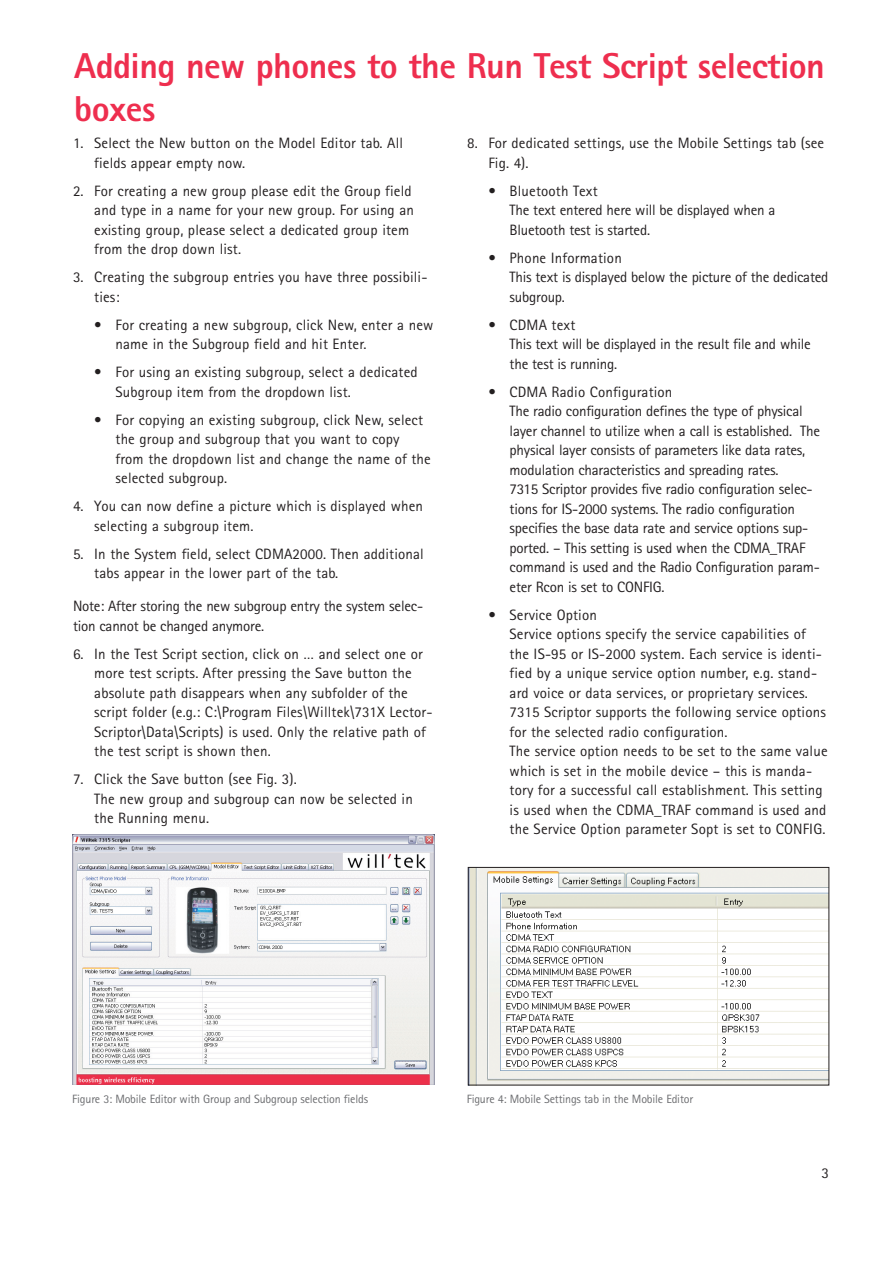
<style>
.page{position:relative;width:893px;height:1263px;background:#fff}
.page>*{position:absolute;margin:0;border:0;box-sizing:border-box;transform-origin:0 0}
.t1{font:800 36px/43.2px "Agfa Rotis Sans Serif";letter-spacing:-.015em;color:#ee2e4e}
.t2{font:15px/19.5px "Agfa Rotis Sans Serif";letter-spacing:.01em;color:#231f20}
.t3{font:15px/19.5px "Agfa Rotis Sans Serif";letter-spacing:-.015em;color:#231f20}
.t4{font:12px "Agfa Rotis Sans Serif";letter-spacing:-.015em;color:#6c6d70}
</style>
<div class="page">
<img style="left:72px;top:834px;width:362px;height:251px">
<img style="left:470px;top:869px;width:357px;height:214px">
<div style="left:468px;top:867px;width:361px;height:218px;border:1px solid #231f20"></div>
<h1 class="t1" style="left:74px;top:48px;width:752px">Adding new phones to the Run Test Script selection boxes</h1>
<p class="t2" style="left:94px;top:135px;width:310px;text-indent:-21px">1. Select the New button on the Model Editor tab. All fields appear empty now.</p>
<p class="t2" style="left:94px;top:182px;width:321px;text-indent:-21px">2. For creating a new group please edit the Group field and type in a name for your new group. For using an existing group, please select a dedicated group item from the drop down list.</p>
<p class="t2" style="left:94px;top:269px;width:335px;text-indent:-21px">3. Creating the subgroup entries you have three possibili&shy;ties:</p>
<p class="t2" style="left:116px;top:316px;width:319px;text-indent:-21px">• For creating a new subgroup, click New, enter a new name in the Subgroup field and hit Enter.</p>
<p class="t2" style="left:116px;top:364px;width:304px;text-indent:-21px">• For using an existing subgroup, select a dedicated<br>Subgroup item from the dropdown list.</p>
<p class="t2" style="left:116px;top:411px;width:317px;text-indent:-21px">• For copying an existing subgroup, click New, select the group and subgroup that you want to copy from the dropdown list and change the name of the selected subgroup.</p>
<p class="t2" style="left:94px;top:498px;width:330px;text-indent:-21px">4. You can now define a picture which is displayed when selecting a subgroup item.</p>
<p class="t2" style="left:94px;top:545px;width:331px;text-indent:-21px">5. In the System field, select CDMA2000. Then additional tabs appear in the lower part of the tab.</p>
<p class="t3" style="left:73px;top:597px;width:352px;line-height:20.2px">Note: After storing the new subgroup entry the system selec&shy;tion cannot be changed anymore.</p>
<p class="t2" style="left:94px;top:645px;width:340px;text-indent:-21px">6. In the Test Script section, click on … and select one or more test scripts. After pressing the Save button the absolute path disappears when any subfolder of the script folder (e.g.: C:\Program Files\Willtek\731X Lector-Scriptor\Data\Scripts) is used. Only the relative path of the test script is shown then.</p>
<p class="t2" style="left:94px;top:771px;width:320px;text-indent:-21px">7. Click the Save button (see Fig. 3).<br>The new group and subgroup can now be selected in the Running menu.</p>
<p class="t2" style="left:488px;top:135px;width:337px;text-indent:-21px">8. For dedicated settings, use the Mobile Settings tab (see<br>Fig. 4).</p>
<p class="t3" style="left:510px;top:182px;width:267px;text-indent:-21px">• Bluetooth Text<br>The text entered here will be displayed when a<br>Bluetooth test is started.</p>
<p class="t3" style="left:510px;top:249px;width:320px;text-indent:-21px">• Phone Information<br>This text is displayed below the picture of the dedicated subgroup.</p>
<p class="t3" style="left:510px;top:316px;width:303px;text-indent:-21px">• CDMA text<br>This text will be displayed in the result file and while the test is running.</p>
<p class="t3" style="left:510px;top:383px;width:312px;text-indent:-21px">• CDMA Radio Configuration<br>The radio configuration defines the type of physical layer channel to utilize when a call is established. The physical layer consists of parameters like data rates, modulation characteristics and spreading rates.<br>7315 Scriptor provides five radio configuration selec&shy;tions for IS-2000 systems. The radio configuration specifies the base data rate and service options sup&shy;ported. – This setting is used when the CDMA_TRAF command is used and the Radio Configuration param&shy;eter Rcon is set to CONFIG.</p>
<p class="t2" style="left:510px;top:606px;width:320px;text-indent:-21px">• Service Option<br>Service options specify the service capabilities of the IS-95 or IS-2000 system. Each service is identi&shy;fied by a unique service option number, e.g. stand&shy;ard voice or data services, or proprietary services.<br>7315 Scriptor supports the following service options for the selected radio configuration.<br>The service option needs to be set to the same value which is set in the mobile device – this is manda&shy;tory for a successful call establishment. This setting is used when the CDMA_TRAF command is used and the Service Option parameter Sopt is set to CONFIG.</p>
<p class="t4" style="left:72px;top:1095px;width:297px">Figure 3: Mobile Editor with Group and Subgroup selection fields</p>
<p class="t4" style="left:467px;top:1095px;width:228px">Figure 4: Mobile Settings tab in the Mobile Editor</p>
<p class="t2" style="left:821px;top:1164px;width:9px">3</p>
</div>
